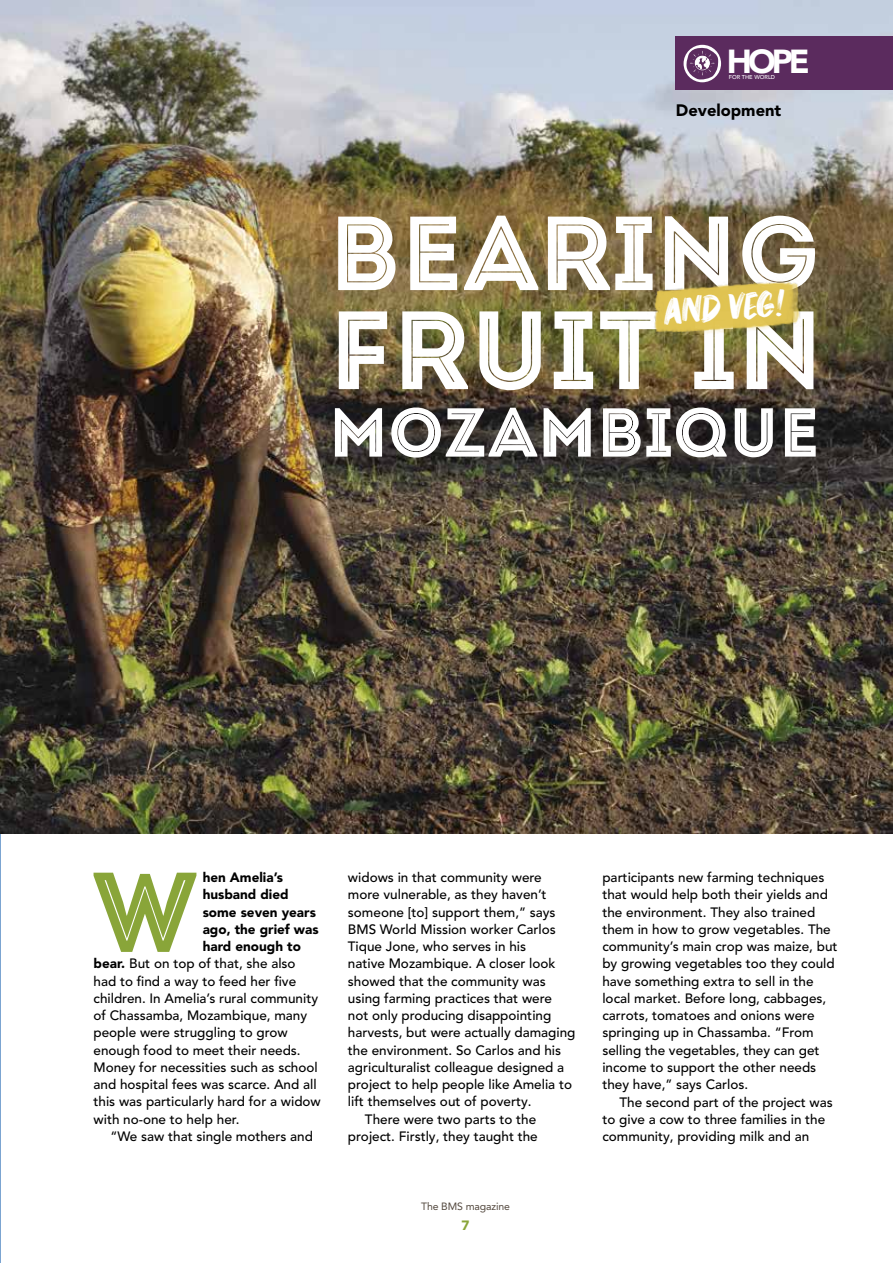
<style>
.page{position:relative;width:893px;height:1263px;background:#fff}
.page>*{position:absolute;margin:0;border:0;box-sizing:border-box;transform-origin:0 0}
.t1{font:112.05px "Intro Inline";color:#89a539}
.t2{font:111px "Intro Inline";color:#fff}
.t3{font:105px "Intro Inline";color:#fff}
.t4{font:69px "Intro Inline";color:#fff}
.t5{font:34.5px "Rough Battle";color:#fff}
.t6{font:900 33.3px "Avenir";color:#fff}
.t7{font:900 16.5px "Avenir LT Pro";color:#000}
.t8{font:500 13.5px/17.2px "Avenir LT Pro";color:#000}
.t9{font:900 13.5px "Avenir LT Pro";color:#000}
.t10{font:900 13.5px "Avenir";color:#89a539}
.t11{font:10.5px "Avenir LT Pro";letter-spacing:-.01em;color:#52473d}
.t12{font:500 5.7px "Avenir";color:#fff}
.s1{font-weight:900}
</style>
<div class="page">
<hr style="left:0;top:0;width:1px;height:1263px;background:#7ba4d1">
<img style="left:1px;top:0;width:892px;height:833px">
<div style="left:676px;top:37px;width:217px;height:53px;background:#5b2b5e"></div>
<svg style="left:684px;top:45px;width:37px;height:37px"></svg>
<svg style="left:685px;top:46px;width:33px;height:35px"></svg>
<img style="left:643px;top:270px;width:176px;height:75px">
<h3 class="t6" style="left:727px;top:33px;width:84px">HOPE</h3>
<p class="t12" style="left:729px;top:72px;width:48px">FOR THE WORLD</p>
<p class="t7" style="left:676px;top:101px;width:107px">Development</p>
<h3 class="t3" style="left:329px;top:190px;width:493px">BEARING</h3>
<h2 class="t2" style="left:329px;top:284px;width:496px">FRUIT IN</h2>
<h3 class="t4" style="left:329px;top:391px;width:493px">MOZAMBIQUE</h3>
<h3 class="t5" style="left:662px;top:292px;width:123px;rotate:-5deg">and veg!</h3>
<h1 class="t1" style="left:92px;top:845px;width:108px">W</h1>
<p class="t9" style="left:203px;top:869px;width:82px">hen Amelia’s</p>
<p class="t9" style="left:203px;top:886px;width:88px">husband died</p>
<p class="t9" style="left:203px;top:904px;width:115px">some seven years</p>
<p class="t9" style="left:203px;top:921px;width:117px">ago, the grief was</p>
<p class="t9" style="left:203px;top:938px;width:100px">hard enough to</p>
<p class="t8" style="left:94px;top:955px;width:204px"><span class="s1">bear.</span> But on top of that, she also</p>
<p class="t8" style="left:94px;top:972px;width:204px">had to find a way to feed her five</p>
<p class="t8" style="left:94px;top:990px;width:226px">children. In Amelia’s rural community</p>
<p class="t8" style="left:94px;top:1007px;width:215px">of Chassamba, Mozambique, many</p>
<p class="t8" style="left:94px;top:1024px;width:196px">people were struggling to grow</p>
<p class="t8" style="left:94px;top:1041px;width:209px">enough food to meet their needs.</p>
<p class="t8" style="left:94px;top:1059px;width:226px">Money for necessities such as school</p>
<p class="t8" style="left:94px;top:1076px;width:225px">and hospital fees was scarce. And all</p>
<p class="t8" style="left:94px;top:1093px;width:229px">this was particularly hard for a widow</p>
<p class="t8" style="left:94px;top:1110px;width:147px">with no-one to help her.</p>
<p class="t8" style="left:111px;top:1128px;width:204px">“We saw that single mothers and</p>
<p class="t8" style="left:348px;top:869px;width:195px">widows in that community were</p>
<p class="t8" style="left:348px;top:886px;width:200px">more vulnerable, as they haven’t</p>
<p class="t8" style="left:348px;top:903px;width:209px">someone [to] support them,” says</p>
<p class="t8" style="left:348px;top:921px;width:209px">BMS World Mission worker Carlos</p>
<p class="t8" style="left:348px;top:938px;width:180px">Tique Jone, who serves in his</p>
<p class="t8" style="left:348px;top:955px;width:209px">native Mozambique. A closer look</p>
<p class="t8" style="left:348px;top:972px;width:199px">showed that the community was</p>
<p class="t8" style="left:348px;top:990px;width:206px">using farming practices that were</p>
<p class="t8" style="left:348px;top:1007px;width:205px">not only producing disappointing</p>
<p class="t8" style="left:348px;top:1024px;width:229px">harvests, but were actually damaging</p>
<p class="t8" style="left:348px;top:1042px;width:215px">the environment. So Carlos and his</p>
<p class="t8" style="left:348px;top:1059px;width:218px">agriculturalist colleague designed a</p>
<p class="t8" style="left:348px;top:1076px;width:226px">project to help people like Amelia to</p>
<p class="t8" style="left:348px;top:1093px;width:185px">lift themselves out of poverty.</p>
<p class="t8" style="left:365px;top:1111px;width:173px">There were two parts to the</p>
<p class="t8" style="left:348px;top:1128px;width:191px">project. Firstly, they taught the</p>
<p class="t11" style="left:421px;top:1199px;width:91px">The BMS magazine</p>
<p class="t10" style="left:462px;top:1214px;width:9px">7</p>
<p class="t8" style="left:602px;top:869px;width:237px">participants new farming techniques that would help both their yields and the environment. They also trained them in how to grow vegetables. The community’s main crop was maize, but by growing vegetables too they could have something extra to sell in the local market. Before long, cabbages, carrots, tomatoes and onions were springing up in Chassamba. “From selling the vegetables, they can get income to support the other needs they have,” says Carlos.</p>
<p class="t8" style="left:602px;top:1093px;width:232px;text-indent:17px">The second part of the project was to give a cow to three families in the community, providing milk and an</p>
</div>
